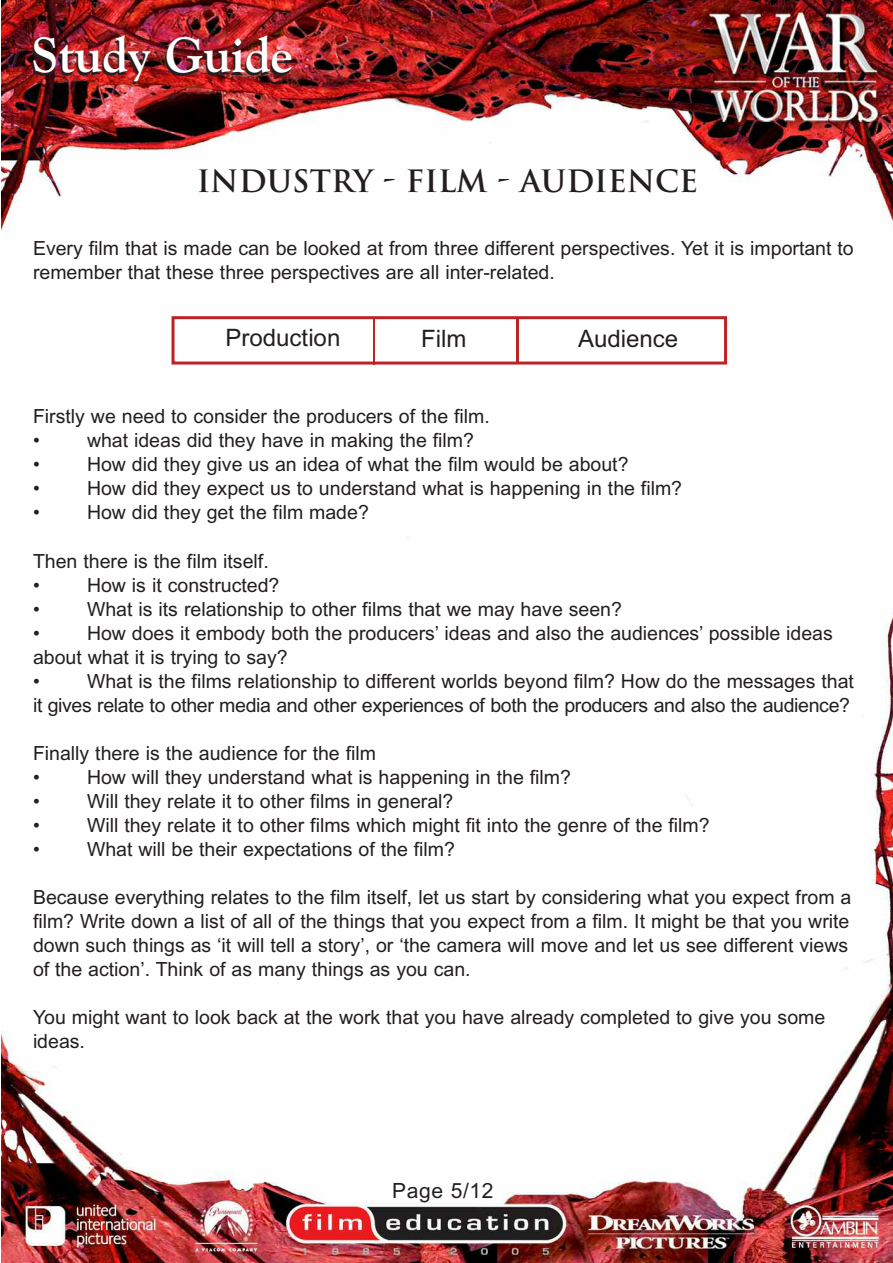
<style>
.page{position:relative;width:893px;height:1263px;background:#fff}
.page>*{position:absolute;margin:0;border:0;box-sizing:border-box;transform-origin:0 0}
.t1{font:700 49.5px "Goudy Old Style BT";color:#fff}
.t2{font:700 30px "Trajan";color:#231f20}
.t3{font:24px "Arial CE";color:#231f20}
.t4{font:21px "Arial CE";letter-spacing:.03em;color:#231f20}
.t5{font:19.5px/24px "Arial CE";color:#231f20}
</style>
<div class="page">
<img style="left:2px;top:0;width:891px;height:1263px">
<div style="left:173px;top:318px;width:553px;height:45px;background:#fff"></div>
<div style="left:172px;top:316px;width:555px;height:48px;border:3px solid #bc2327"></div>
<hr style="left:517px;top:318px;width:2px;height:46px;background:#bc2327">
<hr style="left:373px;top:318px;width:2px;height:46px;background:#bc2327">
<h1 class="t1" style="left:31px;top:36px;width:263px">Study Guide</h1>
<h2 class="t2" style="left:197px;top:164px;width:503px">INDUSTRY - FILM - AUDIENCE</h2>
<p class="t5" style="left:33px;top:238px;width:822px">Every film that is made can be looked at from three different perspectives. Yet it is important to remember that these three perspectives are all inter-related.</p>
<p class="t3" style="left:226px;top:329px;width:116px">Production</p>
<p class="t3" style="left:421px;top:329px;width:47px">Film</p>
<p class="t3" style="left:578px;top:329px;width:102px">Audience</p>
<p class="t5" style="left:33px;top:406px;width:458px">Firstly we need to consider the producers of the film. •</p>
<p class="t5" style="left:87px;top:430px;width:388px">what ideas did they have in making the film?</p>
<p class="t5" style="left:33px;top:454px;width:8px">•</p>
<p class="t5" style="left:87px;top:454px;width:543px">How did they give us an idea of what the film would be about?</p>
<p class="t5" style="left:33px;top:478px;width:8px">•</p>
<p class="t5" style="left:87px;top:478px;width:597px">How did they expect us to understand what is happening in the film?</p>
<p class="t5" style="left:33px;top:502px;width:8px">•</p>
<p class="t5" style="left:87px;top:502px;width:283px">How did they get the film made?</p>
<p class="t5" style="left:33px;top:550px;width:237px">Then there is the film itself. •</p>
<p class="t5" style="left:87px;top:574px;width:194px">How is it constructed?</p>
<p class="t5" style="left:33px;top:598px;width:8px">•</p>
<p class="t5" style="left:87px;top:598px;width:536px">What is its relationship to other films that we may have seen?</p>
<p class="t5" style="left:33px;top:622px;width:8px">•</p>
<p class="t5" style="left:33px;top:622px;width:801px;text-indent:54px">How does it embody both the producers’ ideas and also the audiences’ possible ideas about what it is trying to say?<br>•</p>
<p class="t5" style="left:33px;top:670px;width:822px;text-align:right">What is the films relationship to different worlds beyond film? How do the messages that<br>it gives relate to other media and other experiences of both the producers and also the audience?</p>
<p class="t5" style="left:33px;top:742px;width:345px">Finally there is the audience for the film •</p>
<p class="t5" style="left:87px;top:766px;width:485px">How will they understand what is happening in the film?</p>
<p class="t5" style="left:33px;top:790px;width:8px">•</p>
<p class="t5" style="left:87px;top:790px;width:368px">Will they relate it to other films in general?</p>
<p class="t5" style="left:33px;top:814px;width:8px">•</p>
<p class="t5" style="left:87px;top:814px;width:624px">Will they relate it to other films which might fit into the genre of the film?</p>
<p class="t5" style="left:33px;top:838px;width:8px">•</p>
<p class="t5" style="left:87px;top:838px;width:369px">What will be their expectations of the film?</p>
<p class="t5" style="left:33px;top:886px;width:820px">Because everything relates to the film itself, let us start by considering what you expect from a film? Write down a list of all of the things that you expect from a film. It might be that you write down such things as ‘it will tell a story’, or ‘the camera will move and let us see different views of the action’. Think of as many things as you can.</p>
<p class="t5" style="left:33px;top:1006px;width:794px">You might want to look back at the work that you have already completed to give you some ideas.</p>
<p class="t4" style="left:392px;top:1183px;width:103px">Page 5/12</p>
</div>
